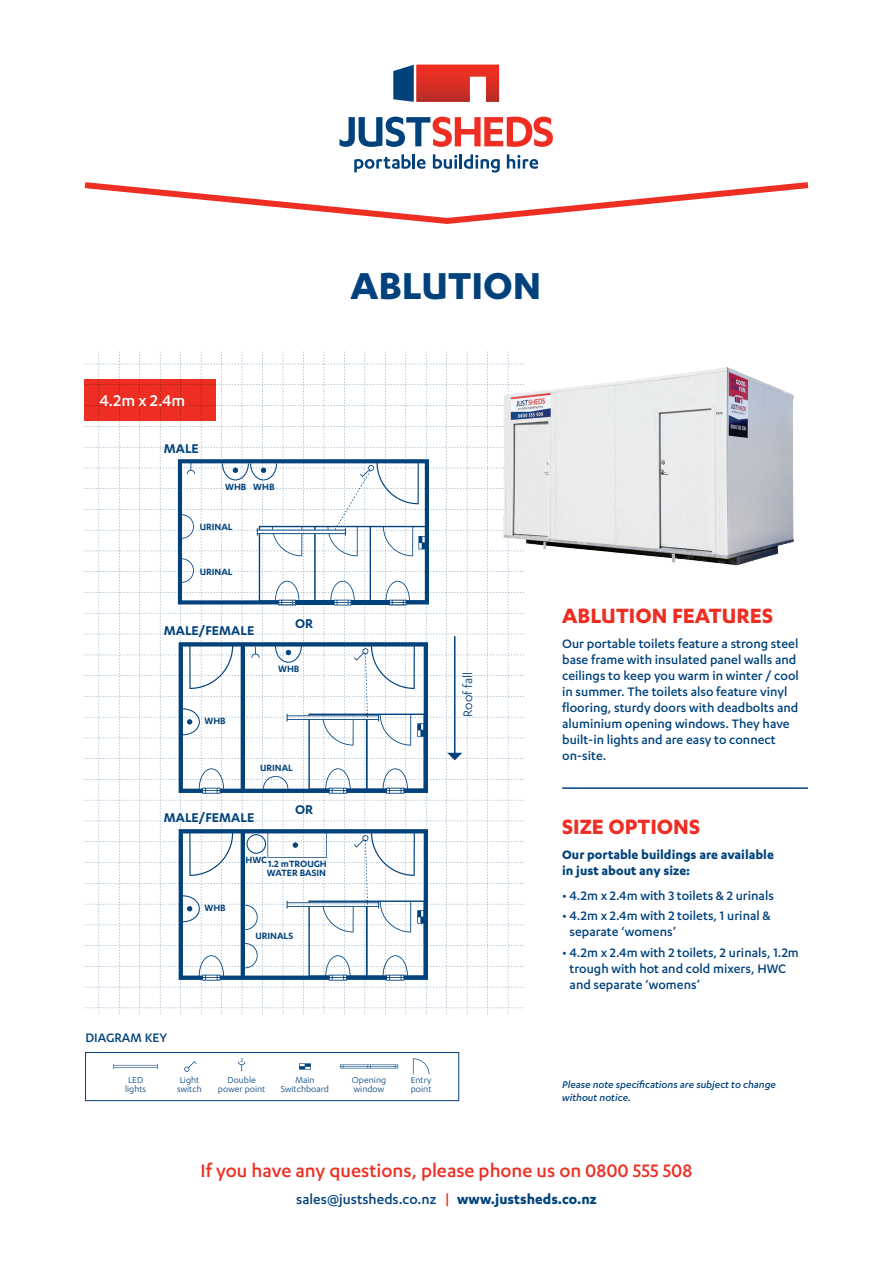
<style>
.page{position:relative;width:893px;height:1263px;background:#fff}
.page>*{position:absolute;margin:0;border:0;box-sizing:border-box;transform-origin:0 0}
.t1{font:700 43.5px "Karbon";color:#01427c}
.t2{font:700 24px "Karbon";color:#ee2e22}
.t3{font:500 21px "Karbon";color:#ee2e22}
.t4{font:500 18px "Karbon";color:#fff}
.t5{font:500 15.75px "Karbon";color:#01427c}
.t6{font:600 14.7px "Karbon";color:#01427c}
.Bullet_Points{font:500 14.25px/16.2px "Karbon";color:#01427c}
.t7{font:700 14.25px/16.2px "Karbon";color:#01427c}
.t8{font:14.25px "Karbon";color:#01427c}
.t9{font:italic 500 11.25px/13.5px "Karbon";color:#01427c}
.t10{font:600 10.5px/8.4px "Karbon";color:#01427c}
.t11{font:10.05px/9.1px "Karbon";color:#01427c}
.s1{color:#ee2e22}
.s2{font-weight:700}
</style>
<div class="page">
<svg style="left:84px;top:351px;width:438px;height:663px"></svg>
<svg style="left:179px;top:642px;width:249px;height:152px"></svg>
<svg style="left:178px;top:459px;width:251px;height:146px"></svg>
<svg style="left:179px;top:829px;width:249px;height:151px"></svg>
<svg style="left:447px;top:753px;width:15px;height:7px"></svg>
<hr style="left:454px;top:636px;width:1px;height:122px;background:#01427c">
<div style="left:84px;top:380px;width:132px;height:41px;background:#ee2e22"></div>
<svg style="left:184px;top:1061px;width:13px;height:11px"></svg>
<svg style="left:413px;top:1058px;width:16px;height:16px"></svg>
<svg style="left:113px;top:1064px;width:45px;height:5px"></svg>
<svg style="left:238px;top:1058px;width:7px;height:13px"></svg>
<svg style="left:299px;top:1063px;width:12px;height:6px"></svg>
<svg style="left:340px;top:1064px;width:58px;height:4px"></svg>
<div style="left:85px;top:1052px;width:374px;height:49px;border:1px solid #01427c"></div>
<hr style="left:562px;top:787px;width:246px;height:2px;background:#01427c">
<img style="left:420px;top:357px;width:374px;height:217px">
<svg style="left:84px;top:64px;width:725px;height:160px"></svg>
<img style="left:416px;top:65px;width:83px;height:37px">
<p class="t1" style="left:351px;top:261px;width:192px">ABLUTION</p>
<p class="t4" style="left:99px;top:390px;width:88px">4.2m x 2.4m</p>
<p class="t6" style="left:164px;top:440px;width:37px">MALE</p>
<p class="t10" style="left:225px;top:482px;width:51px">WHB WHB</p>
<p class="t10" style="left:200px;top:522px;width:34px">URINAL</p>
<p class="t10" style="left:200px;top:567px;width:34px">URINAL</p>
<p class="t6" style="left:164px;top:622px;width:92px">MALE/FEMALE</p>
<p class="t10" style="left:204px;top:717px;width:23px">WHB</p>
<p class="t6" style="left:295px;top:615px;width:20px">OR</p>
<p class="t10" style="left:278px;top:665px;width:23px">WHB</p>
<p class="t10" style="left:260px;top:763px;width:34px">URINAL</p>
<p class="t6" style="left:164px;top:809px;width:92px">MALE/FEMALE</p>
<p class="t6" style="left:295px;top:801px;width:20px">OR</p>
<p class="t10" style="left:204px;top:903px;width:23px">WHB</p>
<p class="t10" style="left:246px;top:855px;width:23px">HWC</p>
<p class="t10" style="left:267px;top:860px;width:62px">1.2 mTROUGH<br>WATER BASIN</p>
<p class="t10" style="left:255px;top:931px;width:39px">URINALS</p>
<p class="t8" style="left:460px;top:717px;width:46px;rotate:-90deg">Roof fall</p>
<p class="Bullet_Points" style="left:85px;top:1029px;width:83px">DIAGRAM KEY</p>
<p class="t11" style="left:125px;top:1075px;width:23px">LED lights</p>
<p class="t11" style="left:177px;top:1075px;width:26px">Light switch</p>
<p class="t11" style="left:411px;top:1075px;width:22px">Entry point</p>
<p class="t11" style="left:218px;top:1075px;width:49px;text-align:center">Double power point</p>
<p class="t11" style="left:281px;top:1075px;width:50px;text-align:center">Main<br>Switchboard</p>
<p class="t11" style="left:352px;top:1075px;width:36px">Opening window</p>
<p class="t2" style="left:562px;top:602px;width:213px">ABLUTION FEATURES</p>
<p class="Bullet_Points" style="left:562px;top:635px;width:238px">Our portable toilets feature a strong steel base frame with insulated panel walls and ceilings to keep you warm in winter / cool in summer. The toilets also feature vinyl flooring, sturdy doors with deadbolts and aluminium opening windows. They have built-in lights and are easy to connect on-site.</p>
<p class="t2" style="left:562px;top:813px;width:139px">SIZE OPTIONS</p>
<p class="t7" style="left:562px;top:846px;width:213px">Our portable buildings are available in just about any size:</p>
<p class="Bullet_Points" style="left:562px;top:887px;width:213px">• 4.2m x 2.4m with 3 toilets &amp; 2 urinals</p>
<p class="Bullet_Points" style="left:570px;top:907px;width:203px;text-indent:-7px">• 4.2m x 2.4m with 2 toilets, 1 urinal &amp; separate ‘womens’</p>
<p class="Bullet_Points" style="left:570px;top:944px;width:231px;text-indent:-7px">• 4.2m x 2.4m with 2 toilets, 2 urinals, 1.2m trough with hot and cold mixers, HWC and separate ‘womens’</p>
<p class="t9" style="left:562px;top:1077px;width:215px">Please note specifications are subject to change without notice.</p>
<p class="t3" style="left:201px;top:1159px;width:493px">If you have any questions, please phone us on 0800 555 508</p>
<p class="t5" style="left:296px;top:1190px;width:302px">sales@justsheds.co.nz <span class="s1">|</span> <span class="s2">www.justsheds.co.nz</span></p>
</div>
